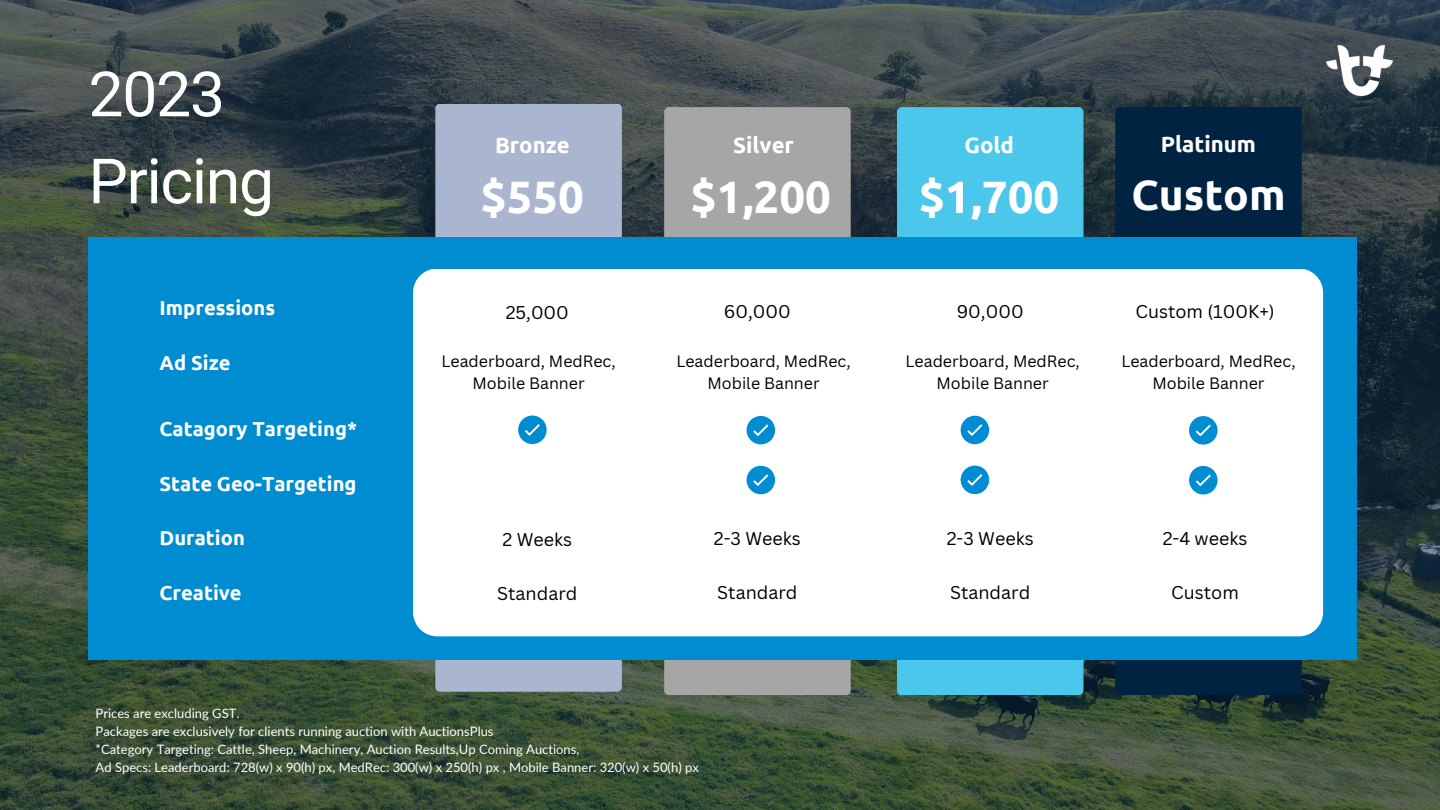
<style>
.page{position:relative;width:1440px;height:810px;background:#fff}
.page>*{position:absolute;margin:0;border:0;box-sizing:border-box;transform-origin:0 0}
.t1{font:62.5px/87px "Roboto";letter-spacing:-.02em;color:#fff}
.t2{font:700 45.4px "Ubuntu";color:#fff}
.t3{font:700 42.4px "Ubuntu";color:#fff}
.t4{font:700 22.2px "Ubuntu";color:#fff}
.t5{font:700 20.2px "Ubuntu";color:#fff}
.t6{font:18px "Canva Sans";color:#000}
.t7{font:16px/21.8px "Canva Sans";color:#000;text-align:center}
.t8{font:13px/18px "Lato";color:#fff}
</style>
<div class="page">
<img style="left:0;top:0;width:1440px;height:810px">
<div style="left:1115px;top:107px;width:187px;height:588px;background:#002341;border-radius:5px"></div>
<div style="left:897px;top:107px;width:187px;height:588px;background:#4ac7eb;border-radius:5px"></div>
<div style="left:664px;top:107px;width:187px;height:588px;background:#a6a6a6;border-radius:5px"></div>
<div style="left:435px;top:104px;width:187px;height:587px;background:#aab6cf;border-radius:5px"></div>
<div style="left:88px;top:237px;width:1268px;height:423px;background:#008cd1"></div>
<div style="left:413px;top:269px;width:910px;height:367px;background:#fff;border-radius:24px"></div>
<img style="left:1326px;top:45px;width:66px;height:50px">
<svg style="left:518px;top:416px;width:29px;height:28px"></svg>
<svg style="left:747px;top:416px;width:28px;height:28px"></svg>
<svg style="left:961px;top:416px;width:28px;height:28px"></svg>
<svg style="left:1189px;top:416px;width:29px;height:29px"></svg>
<svg style="left:747px;top:466px;width:28px;height:28px"></svg>
<svg style="left:961px;top:466px;width:28px;height:28px"></svg>
<svg style="left:1189px;top:466px;width:29px;height:28px"></svg>
<h1 class="t1" style="left:88px;top:51px;width:187px">2023<br>Pricing</h1>
<h3 class="t5" style="left:160px;top:296px;width:117px">Impressions</h3>
<h3 class="t5" style="left:160px;top:351px;width:73px">Ad Size</h3>
<h3 class="t5" style="left:160px;top:418px;width:199px">Catagory Targeting*</h3>
<h3 class="t5" style="left:160px;top:472px;width:199px">State Geo-Targeting</h3>
<h3 class="t5" style="left:160px;top:526px;width:87px">Duration</h3>
<h3 class="t5" style="left:160px;top:581px;width:84px">Creative</h3>
<h3 class="t4" style="left:495px;top:132px;width:76px">Bronze</h3>
<h2 class="t2" style="left:481px;top:171px;width:105px">$550</h2>
<h3 class="t4" style="left:733px;top:132px;width:62px">Silver</h3>
<h2 class="t2" style="left:691px;top:171px;width:142px">$1,200</h2>
<h3 class="t4" style="left:965px;top:132px;width:51px">Gold</h3>
<h2 class="t2" style="left:919px;top:171px;width:142px">$1,700</h2>
<h3 class="t4" style="left:1161px;top:131px;width:97px">Platinum</h3>
<h3 class="t3" style="left:1131px;top:171px;width:156px">Custom</h3>
<h3 class="t6" style="left:506px;top:300px;width:65px">25,000</h3>
<h3 class="t6" style="left:724px;top:299px;width:68px">60,000</h3>
<h3 class="t6" style="left:957px;top:299px;width:68px">90,000</h3>
<h3 class="t6" style="left:1135px;top:299px;width:141px">Custom (100K+)</h3>
<p class="t7" style="left:441px;top:350px;width:176px">Leaderboard, MedRec,<br>Mobile Banner</p>
<p class="t7" style="left:676px;top:350px;width:176px">Leaderboard, MedRec,<br>Mobile Banner</p>
<p class="t7" style="left:906px;top:350px;width:176px">Leaderboard, MedRec,<br>Mobile Banner</p>
<p class="t7" style="left:1121px;top:350px;width:176px">Leaderboard, MedRec,<br>Mobile Banner</p>
<h3 class="t6" style="left:503px;top:527px;width:71px">2 Weeks</h3>
<h3 class="t6" style="left:714px;top:526px;width:88px">2-3 Weeks</h3>
<h3 class="t6" style="left:947px;top:526px;width:88px">2-3 Weeks</h3>
<h3 class="t6" style="left:1163px;top:526px;width:86px">2-4 weeks</h3>
<h3 class="t6" style="left:497px;top:581px;width:82px">Standard</h3>
<h3 class="t6" style="left:717px;top:580px;width:82px">Standard</h3>
<h3 class="t6" style="left:950px;top:580px;width:82px">Standard</h3>
<h3 class="t6" style="left:1171px;top:580px;width:69px">Custom</h3>
<p class="t8" style="left:96px;top:704px;width:605px">Prices are excluding GST.<br>Packages are exclusively for clients running auction with AuctionsPlus<br>*Category Targeting: Cattle, Sheep, Machinery, Auction Results,Up Coming Auctions,<br>Ad Specs: Leaderboard: 728(w) x 90(h) px, MedRec: 300(w) x 250(h) px , Mobile Banner: 320(w) x 50(h) px</p>
</div>
